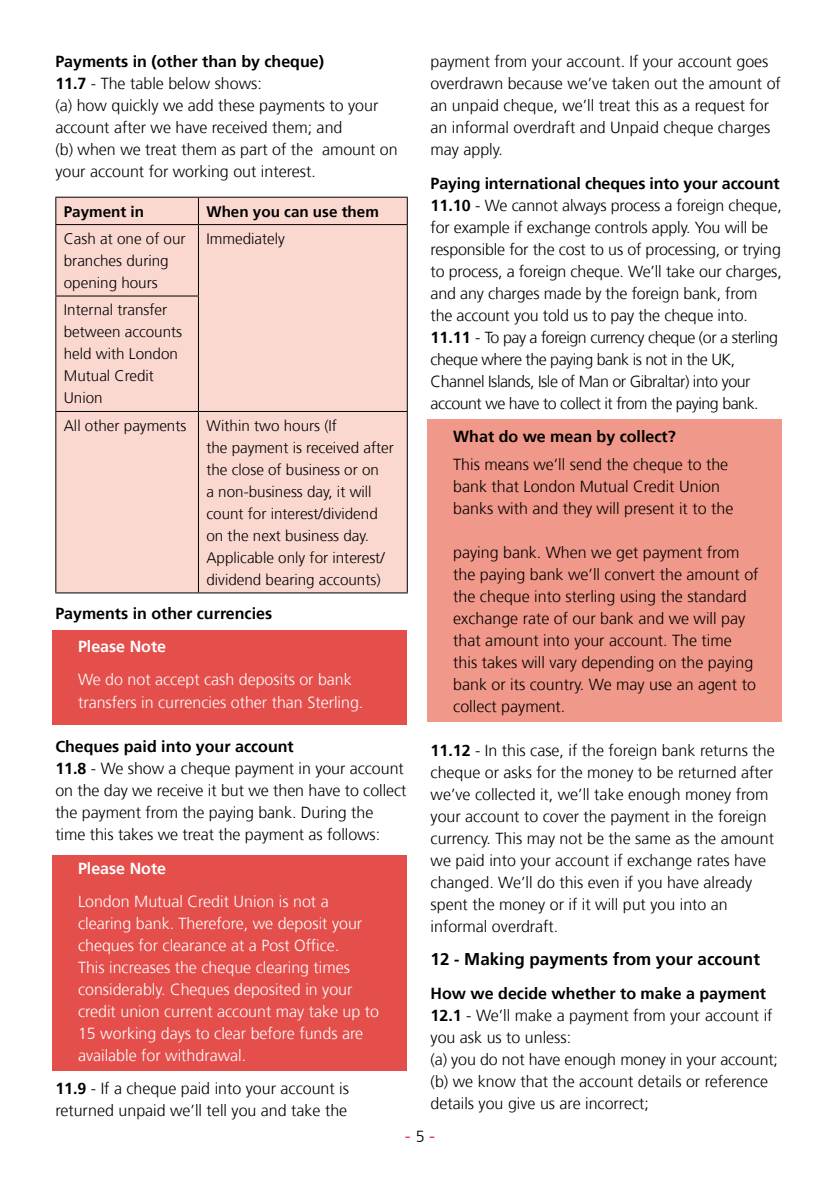
<style>
.page{position:relative;width:840px;height:1191px;background:#fff}
.page>*{position:absolute;margin:0;border:0;box-sizing:border-box;transform-origin:0 0}
.t1{font:300 18px "Frutiger";color:#dd052b}
.t2{font:700 17px "Frutiger 65";color:#000}
.t3{font:300 16px/22px "Frutiger";color:#000}
.t4{font:300 16px/22px "Frutiger";color:#fff}
.t5{font:700 16px "Frutiger 65";color:#000}
.t6{font:700 16px "Frutiger 65";color:#fff}
.t7{font:300 15.2px/22px "Frutiger";color:#000}
.t8{font:700 15.2px "Frutiger 65";color:#000}
.s1{font-family:"Frutiger 65";font-weight:700}
.s2{font-size:16px}
.s3{font-size:16px;color:#000}
</style>
<div class="page">
<div style="left:427px;top:419px;width:354px;height:302px;background:#f09889"></div>
<div style="left:52px;top:855px;width:355px;height:216px;background:#e44f4b"></div>
<div style="left:52px;top:630px;width:355px;height:95px;background:#e44f4b"></div>
<div style="left:56px;top:198px;width:350px;height:394px;background:#fad8d0"></div>
<hr style="left:55px;top:197px;width:143px;height:1px;background:#000">
<svg style="left:55px;top:198px;width:1px;height:26px"></svg>
<hr style="left:198px;top:197px;width:209px;height:1px;background:#000">
<svg style="left:198px;top:198px;width:1px;height:26px"></svg>
<svg style="left:406px;top:198px;width:1px;height:26px"></svg>
<hr style="left:55px;top:224px;width:143px;height:1px;background:#000">
<hr style="left:55px;top:225px;width:1px;height:70px;background:#000">
<hr style="left:198px;top:224px;width:209px;height:1px;background:#000">
<hr style="left:198px;top:225px;width:1px;height:70px;background:#000">
<hr style="left:406px;top:225px;width:1px;height:71px;background:#000">
<hr style="left:55px;top:295px;width:144px;height:1px;background:#000">
<hr style="left:55px;top:296px;width:1px;height:115px;background:#000">
<hr style="left:198px;top:296px;width:1px;height:115px;background:#000">
<hr style="left:406px;top:296px;width:1px;height:115px;background:#000">
<hr style="left:55px;top:411px;width:143px;height:1px;background:#000">
<hr style="left:55px;top:412px;width:1px;height:180px;background:#000">
<hr style="left:198px;top:411px;width:209px;height:1px;background:#000">
<hr style="left:198px;top:412px;width:1px;height:180px;background:#000">
<hr style="left:406px;top:412px;width:1px;height:180px;background:#000">
<hr style="left:55px;top:592px;width:143px;height:1px;background:#000">
<hr style="left:198px;top:592px;width:209px;height:1px;background:#000">
<p class="t5" style="left:55px;top:52px;width:270px">Payments in (other than by cheque)</p>
<p class="t3" style="left:55px;top:73px;width:344px"><span class="s1">11.7</span> - The table below shows:<br>(a) how quickly we add these payments to your account after we have received them; and<br>(b) when we treat them as part of the amount on your account for working out interest.</p>
<p class="t8" style="left:64px;top:202px;width:82px">Payment in</p>
<p class="t8" style="left:206px;top:202px;width:174px">When you can use them</p>
<p class="t7" style="left:64px;top:228px;width:123px">Cash at one of our branches during opening hours</p>
<p class="t7" style="left:206px;top:228px;width:80px">Immediately</p>
<p class="t7" style="left:64px;top:299px;width:120px">Internal transfer between accounts held with London<br>Mutual Credit<br>Union</p>
<p class="t7" style="left:64px;top:415px;width:124px">All other payments</p>
<p class="t7" style="left:206px;top:415px;width:189px">Within two hours (If<br>the payment is received after the close of business or on<br>a non-business day, it will count for interest/dividend on the next business day.<br>Applicable only for interest/ dividend bearing accounts)</p>
<p class="t5" style="left:55px;top:604px;width:218px">Payments in other currencies</p>
<p class="t6" style="left:78px;top:637px;width:90px">Please Note</p>
<p class="t4" style="left:78px;top:669px;width:287px">We do not accept cash deposits or bank transfers in currencies other than Sterling.</p>
<p class="t5" style="left:55px;top:737px;width:240px">Cheques paid into your account</p>
<p class="t3" style="left:55px;top:758px;width:352px"><span class="s1">11.8</span> - We show a cheque payment in your account on the day we receive it but we then have to collect the payment from the paying bank. During the time this takes we treat the payment as follows:</p>
<p class="t6" style="left:78px;top:858px;width:90px">Please Note</p>
<p class="t4" style="left:78px;top:890px;width:302px">London Mutual Credit Union is not a clearing bank. Therefore, we deposit your cheques for clearance at a Post Office.<br>This increases the cheque clearing times considerably. Cheques deposited in your credit union current account may take up to 15 working days to clear before funds are available for withdrawal.</p>
<p class="t3" style="left:55px;top:1078px;width:295px"><span class="s1">11.9</span> - If a cheque paid into your account is returned unpaid we’ll tell you and take the</p>
<p class="t3" style="left:430px;top:51px;width:351px">payment from your account. If your account goes overdrawn because we’ve taken out the amount of an unpaid cheque, we’ll treat this as a request for an informal overdraft and Unpaid cheque charges may apply.</p>
<p class="t5" style="left:430px;top:174px;width:350px">Paying international cheques into your account</p>
<p class="t3" style="left:430px;top:194px;width:352px"><span class="s1">11.10</span> - We cannot always process a foreign cheque, for example if exchange controls apply. You will be responsible for the cost to us of processing, or trying to process, a foreign cheque. We’ll take our charges, and any charges made by the foreign bank, from the account you told us to pay the cheque into.<br><span class="s1">11.11</span> - To pay a foreign currency cheque (or a sterling cheque where the paying bank is not in the UK, Channel Islands, Isle of Man or Gibraltar) into your account we have to collect it from the paying bank.</p>
<p class="t5" style="left:453px;top:427px;width:224px">What do we mean by collect?</p>
<p class="t3" style="left:453px;top:453px;width:281px">This means we’ll send the cheque to the bank that London Mutual Credit Union banks with and they will present it to the</p>
<p class="t3" style="left:453px;top:541px;width:306px">paying bank. When we get payment from the paying bank we’ll convert the amount of the cheque into sterling using the standard exchange rate of our bank and we will pay that amount into your account. The time this takes will vary depending on the paying bank or its country. We may use an agent to collect payment.</p>
<p class="t3" style="left:430px;top:739px;width:345px"><span class="s1">11.12</span> - In this case, if the foreign bank returns the cheque or asks for the money to be returned after we’ve collected it, we’ll take enough money from your account to cover the payment in the foreign currency. This may not be the same as the amount we paid into your account if exchange rates have changed. We’ll do this even if you have already spent the money or if it will put you into an informal overdraft.</p>
<p class="t2" style="left:430px;top:949px;width:331px">12 <span class="s2">-</span> Making payments from your account</p>
<p class="t5" style="left:430px;top:983px;width:337px">How we decide whether to make a payment</p>
<p class="t3" style="left:430px;top:1004px;width:349px"><span class="s1">12.1</span> - We’ll make a payment from your account if you ask us to unless:<br>(a) you do not have enough money in your account; (b) we know that the account details or reference details you give us are incorrect;</p>
<p class="t1" style="left:404px;top:1125px;width:32px">- <span class="s3">5</span> -</p>
</div>
